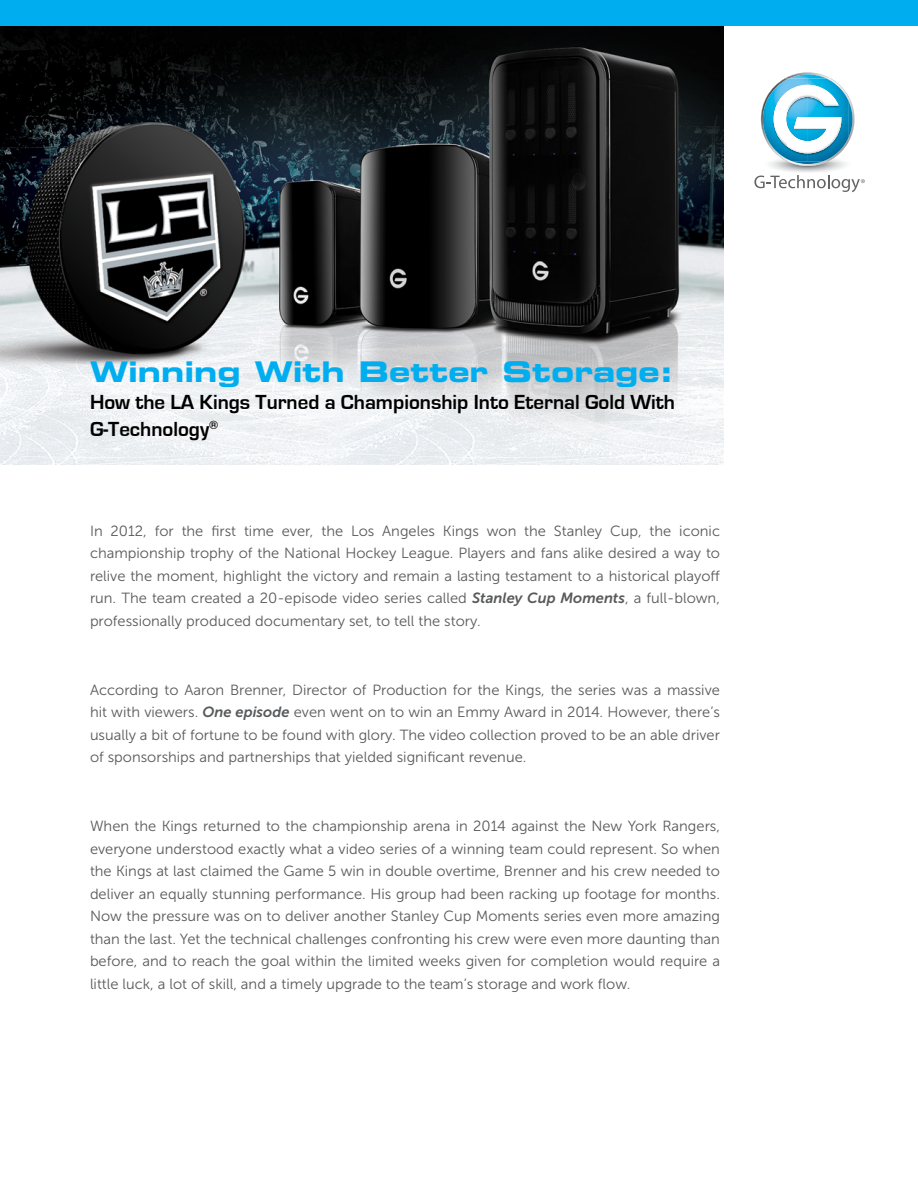
<style>
.page{position:relative;width:918px;height:1188px;background:#fff}
.page>*{position:absolute;margin:0;border:0;box-sizing:border-box;transform-origin:0 0}
.t1{font:28.5px "Eurostile Bold Extended Two";color:#00aeef}
.t2{font:700 21px/27px "Eurostile";color:#000}
.t3{font:14.7px/22.5px "Museo Sans 300";color:#58595b;text-align:justify}
.s1{font-family:"Museo Sans 700";font-style:italic}
</style>
<div class="page">
<img style="left:0;top:25px;width:724px;height:440px">
<svg style="left:761px;top:72px;width:93px;height:94px"></svg>
<img style="left:794px;top:126px;width:33px;height:15px">
<img style="left:795px;top:117px;width:46px;height:9px">
<img style="left:779px;top:110px;width:9px;height:16px">
<svg style="left:754px;top:175px;width:111px;height:17px"></svg>
<div style="left:0;top:0;width:917px;height:25px;background:#00aeef"></div>
<h1 class="t1" style="left:90px;top:352px;width:585px">Winning With Better Storage:</h1>
<h2 class="t2" style="left:90px;top:389px;width:587px">How the LA Kings Turned a Championship Into Eternal Gold With<br>G-Technology<sup>®</sup></h2>
<p class="t3" style="left:90px;top:520px;width:632px">In 2012, for the first time ever, the Los Angeles Kings won the Stanley Cup, the iconic championship trophy of the National Hockey League. Players and fans alike desired a way to relive the moment, highlight the victory and remain a lasting testament to a historical playoff run. The team created a 20-episode video series called <span class="s1">Stanley Cup Moments</span>, a full-blown, professionally produced documentary set, to tell the story.</p>
<p class="t3" style="left:90px;top:679px;width:631px">According to Aaron Brenner, Director of Production for the Kings, the series was a massive hit with viewers. <span class="s1">One episode</span> even went on to win an Emmy Award in 2014. However, there’s usually a bit of fortune to be found with glory. The video collection proved to be an able driver of sponsorships and partnerships that yielded significant revenue.</p>
<p class="t3" style="left:90px;top:815px;width:632px">When the Kings returned to the championship arena in 2014 against the New York Rangers, everyone understood exactly what a video series of a winning team could represent. So when the Kings at last claimed the Game 5 win in double overtime, Brenner and his crew needed to deliver an equally stunning performance. His group had been racking up footage for months.<br>Now the pressure was on to deliver another Stanley Cup Moments series even more amazing than the last. Yet the technical challenges confronting his crew were even more daunting than before, and to reach the goal within the limited weeks given for completion would require a little luck, a lot of skill, and a timely upgrade to the team’s storage and work flow.</p>
</div>
